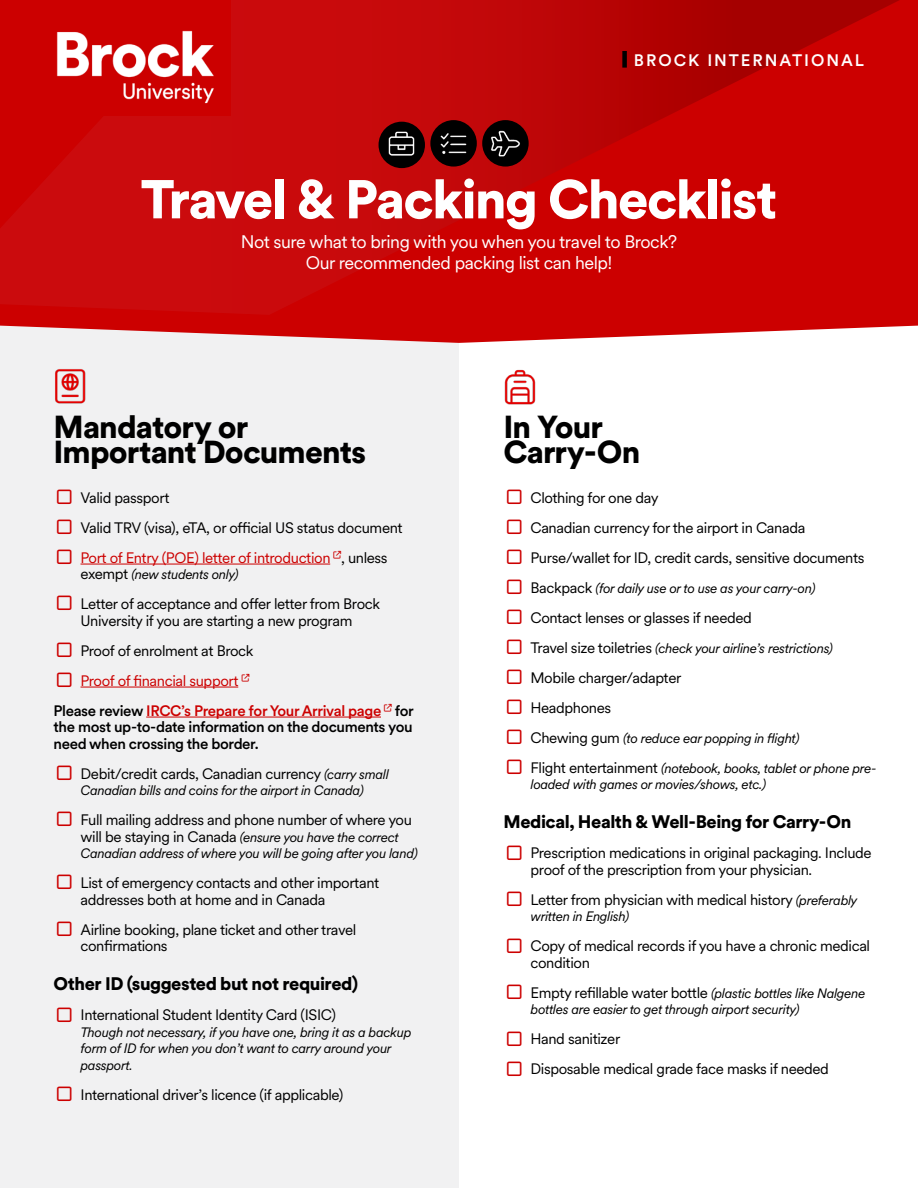
<style>
.page{position:relative;width:918px;height:1188px;background:#fff}
.page>*{position:absolute;margin:0;border:0;box-sizing:border-box;transform-origin:0 0}
.t1{font:900 54px "Circular XX";letter-spacing:-.035em;color:#fff}
.t2{font:900 31.5px/25.5px "Circular XX";letter-spacing:-.03em;color:#000}
.t3{font:18px/21px "Circular XX";letter-spacing:-.025em;color:#fff;text-align:center}
.t4{font:900 18px "Circular XX";letter-spacing:-.025em;color:#000}
.t5{font:16.5px "Font Awesome 6 Pro";color:#c00}
.t6{font:500 16.5px "Circular XX";letter-spacing:.115em;color:#fff}
.t7{font:15px/30px "Circular XX";letter-spacing:-.025em;color:#000}
.t8{font:500 15px/16.5px "Circular XX";letter-spacing:-.025em;color:#000}
.t9{font:500 15px/30px "Circular XX";letter-spacing:-.025em;color:#c00}
.t10{font:italic 13.5px/16.5px "Circular XX";letter-spacing:-.025em;color:#000}
.s1{color:#c00}
.s2{font-style:normal;font-size:15px}
.s3{font-weight:400}
.s4{color:#000}
.s5{font-style:italic;font-size:13.5px}
</style>
<div class="page">
<div style="left:0;top:266px;width:459px;height:922px;background:#f1f1f2"></div>
<svg style="left:0;top:315px;width:918px;height:28px;fill:#c00"></svg>
<svg style="left:0;top:0;width:918px;height:315px;background:#c70405"></svg>
<img style="left:40px;top:0;width:190px;height:115px">
<div style="left:622px;top:51px;width:5px;height:17px;background:#000"></div>
<div style="left:430px;top:120px;width:47px;height:47px;background:#000;border-radius:50%"></div>
<img style="left:437px;top:133px;width:30px;height:27px">
<div style="left:482px;top:120px;width:47px;height:47px;background:#000;border-radius:50%"></div>
<img style="left:489px;top:130px;width:33px;height:30px">
<div style="left:379px;top:122px;width:46px;height:46px;background:#000;border-radius:50%"></div>
<img style="left:386px;top:127px;width:32px;height:29px">
<img style="left:55px;top:369px;width:31px;height:35px">
<hr style="left:81px;top:564px;width:249px;height:1px;background:#c00">
<hr style="left:81px;top:687px;width:157px;height:1px;background:#c00">
<hr style="left:146px;top:717px;width:235px;height:1px;background:#c00">
<img style="left:504px;top:369px;width:32px;height:36px">
<p class="t6" style="left:634px;top:49px;width:232px">BROCK INTERNATIONAL</p>
<h1 class="t1" style="left:141px;top:162px;width:638px">Travel &amp; Packing Checklist</h1>
<p class="t3" style="left:241px;top:231px;width:438px">Not sure what to bring with you when you travel to Brock?<br>Our recommended packing list can help!</p>
<h2 class="t2" style="left:54px;top:413px;width:314px">Mandatory or<br>Important Documents</h2>
<p class="t7" style="left:81px;top:482px;width:324px">Valid passport<br>Valid TRV (visa), eTA, or official US status document<br><span class="s1">Port of Entry (POE) letter of introduction</span> , unless</p>
<p class="t10" style="left:81px;top:566px;width:160px"><span class="s2">exempt</span> (new students only)</p>
<p class="t7" style="left:81px;top:595px;width:301px;line-height:16.5px">Letter of acceptance and offer letter from Brock<br>University if you are starting a new program</p>
<p class="t7" style="left:81px;top:635px;width:175px">Proof of enrolment at Brock</p>
<p class="t9" style="left:54px;top:665px;width:362px;text-indent:27px"><span class="s3">Proof of financial support<br></span><span class="s4">Please review</span> IRCC’s Prepare for Your Arrival page <span class="s4">for</span></p>
<p class="t8" style="left:54px;top:718px;width:361px">the most up-to-date information on the documents you need when crossing the border.</p>
<p class="t7" style="left:81px;top:758px;width:310px">Debit/credit cards, Canadian currency <span class="s5">(carry small</span></p>
<p class="t10" style="left:81px;top:781px;width:285px">Canadian bills and coins for the airport in Canada)</p>
<p class="t7" style="left:81px;top:804px;width:333px">Full mailing address and phone number of where you</p>
<p class="t10" style="left:81px;top:828px;width:339px"><span class="s2">will be staying in Canada</span> (ensure you have the correct<br>Canadian address of where you will be going after you land)</p>
<p class="t7" style="left:81px;top:874px;width:300px;line-height:16.5px">List of emergency contacts and other important addresses both at home and in Canada</p>
<p class="t7" style="left:81px;top:920px;width:277px;line-height:16.5px">Airline booking, plane ticket and other travel confirmations</p>
<p class="t4" style="left:54px;top:971px;width:306px">Other ID (suggested but not required)</p>
<p class="t7" style="left:81px;top:999px;width:257px">International Student Identity Card (ISIC)</p>
<p class="t10" style="left:81px;top:1023px;width:333px">Though not necessary, if you have one, bring it as a backup form of ID for when you don’t want to carry around your passport.</p>
<p class="t7" style="left:81px;top:1079px;width:264px">International driver’s licence (if applicable)</p>
<p class="t5" style="left:57px;top:488px;width:16px">▲❑◆</p>
<p class="t5" style="left:57px;top:518px;width:16px">▲❑◆</p>
<p class="t5" style="left:57px;top:548px;width:16px">▲❑◆</p>
<p class="t5" style="left:57px;top:595px;width:16px">▲❑◆</p>
<p class="t5" style="left:57px;top:641px;width:16px">▲❑◆</p>
<p class="t5" style="left:57px;top:671px;width:16px">▲❑◆</p>
<p class="t5" style="left:57px;top:764px;width:16px">▲❑◆</p>
<p class="t5" style="left:57px;top:811px;width:16px">▲❑◆</p>
<p class="t5" style="left:57px;top:874px;width:16px">▲❑◆</p>
<p class="t5" style="left:57px;top:920px;width:16px">▲❑◆</p>
<p class="t5" style="left:57px;top:1006px;width:16px">▲❑◆</p>
<p class="t5" style="left:57px;top:1086px;width:16px">▲❑◆</p>
<h2 class="t2" style="left:504px;top:413px;width:139px">In Your<br>Carry-On</h2>
<p class="t7" style="left:531px;top:482px;width:335px">Clothing for one day<br>Canadian currency for the airport in Canada<br>Purse/wallet for ID, credit cards, sensitive documents</p>
<p class="t10" style="left:531px;top:579px;width:287px"><span class="s2">Backpack</span> (for daily use or to use as your carry-on)</p>
<p class="t7" style="left:531px;top:602px;width:223px">Contact lenses or glasses if needed</p>
<p class="t10" style="left:531px;top:639px;width:304px"><span class="s2">Travel size toiletries</span> (check your airline’s restrictions)</p>
<p class="t7" style="left:531px;top:662px;width:152px">Mobile charger/adapter<br>Headphones</p>
<p class="t10" style="left:531px;top:729px;width:271px"><span class="s2">Chewing gum</span> (to reduce ear popping in flight)</p>
<p class="t10" style="left:531px;top:759px;width:348px"><span class="s2">Flight entertainment</span> (notebook, books, tablet or phone pre&shy;loaded with games or movies/shows, etc.)</p>
<p class="t4" style="left:504px;top:809px;width:349px">Medical, Health &amp; Well-Being for Carry-On</p>
<p class="t7" style="left:531px;top:844px;width:343px;line-height:16.5px">Prescription medications in original packaging. Include proof of the prescription from your physician.</p>
<p class="t7" style="left:531px;top:884px;width:329px">Letter from physician with medical history <span class="s5">(preferably</span></p>
<p class="t10" style="left:531px;top:907px;width:100px">written in English)</p>
<p class="t7" style="left:531px;top:937px;width:341px;line-height:16.5px">Copy of medical records if you have a chronic medical condition</p>
<p class="t7" style="left:531px;top:977px;width:336px">Empty refillable water bottle <span class="s5">(plastic bottles like Nalgene</span></p>
<p class="t10" style="left:531px;top:1000px;width:271px">bottles are easier to get through airport security)</p>
<p class="t7" style="left:531px;top:1023px;width:300px">Hand sanitizer<br>Disposable medical grade face masks if needed</p>
<p class="t5" style="left:507px;top:488px;width:16px">▲❑◆</p>
<p class="t5" style="left:507px;top:518px;width:16px">▲❑◆</p>
<p class="t5" style="left:507px;top:548px;width:16px">▲❑◆</p>
<p class="t5" style="left:507px;top:578px;width:16px">▲❑◆</p>
<p class="t5" style="left:507px;top:608px;width:16px">▲❑◆</p>
<p class="t5" style="left:507px;top:638px;width:16px">▲❑◆</p>
<p class="t5" style="left:507px;top:668px;width:16px">▲❑◆</p>
<p class="t5" style="left:507px;top:698px;width:16px">▲❑◆</p>
<p class="t5" style="left:507px;top:728px;width:16px">▲❑◆</p>
<p class="t5" style="left:507px;top:758px;width:16px">▲❑◆</p>
<p class="t5" style="left:507px;top:844px;width:16px">▲❑◆</p>
<p class="t5" style="left:507px;top:891px;width:16px">▲❑◆</p>
<p class="t5" style="left:507px;top:937px;width:16px">▲❑◆</p>
<p class="t5" style="left:507px;top:984px;width:16px">▲❑◆</p>
<p class="t5" style="left:507px;top:1030px;width:16px">▲❑◆</p>
<p class="t5" style="left:507px;top:1060px;width:16px">▲❑◆</p>
</div>
